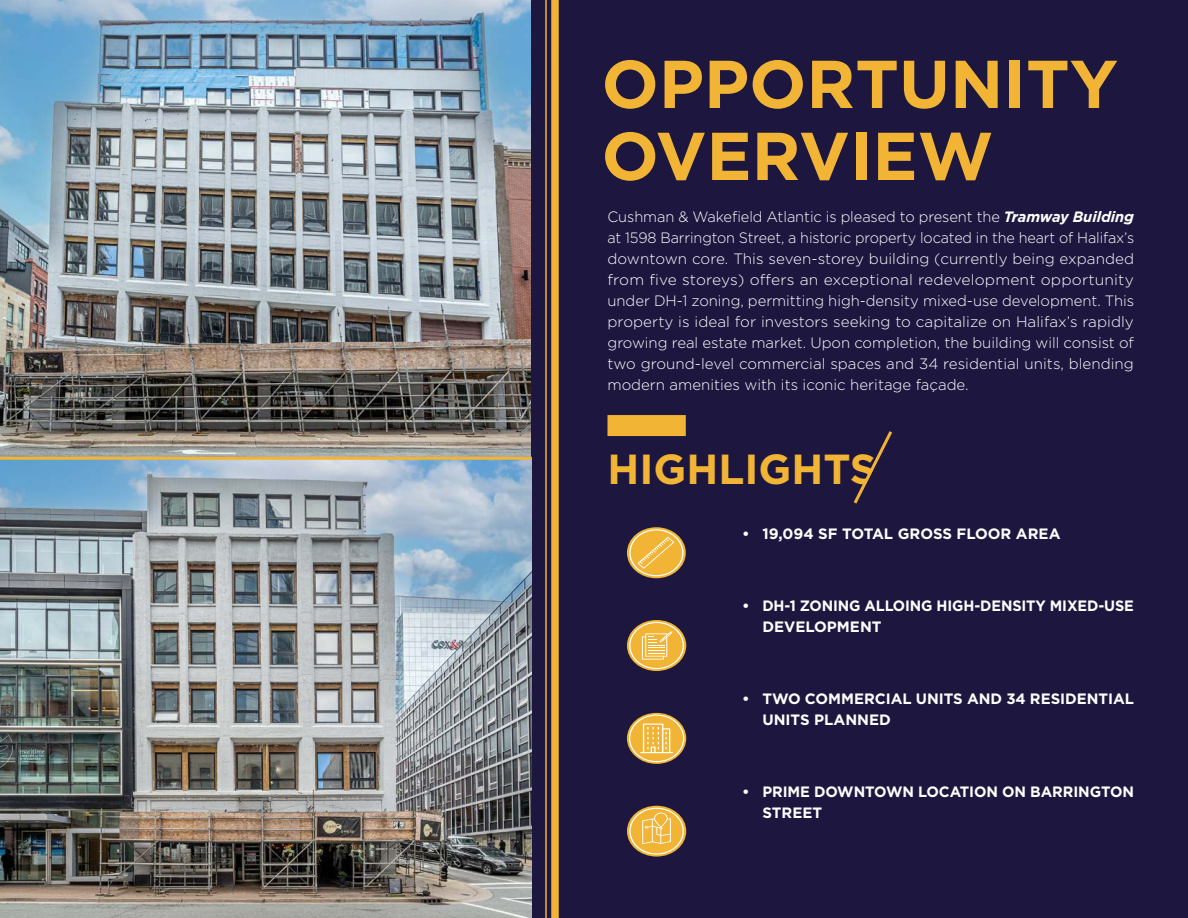
<style>
.page{position:relative;width:1188px;height:918px;background:#fff}
.page>*{position:absolute;margin:0;border:0;box-sizing:border-box;transform-origin:0 0}
.t1{font:700 67.5px/72px "Gotham";color:#f1b434}
.Paragraph_Headline{font:700 42px "Gotham";color:#f1b434}
.Body_Copy_-standard{font:300 15px/21px "Gotham";color:#fff;text-align:justify}
.t2{font:700 15px/21px "Gotham";letter-spacing:-.005em;color:#fff}
.s1{font-weight:700;font-style:italic}
</style>
<div class="page">
<img style="left:0;top:0;width:532px;height:457px">
<div style="left:532px;top:0;width:656px;height:918px;background:#1d1740"></div>
<hr style="left:545px;top:0;width:2px;height:918px;background:#f1b434">
<div style="left:551px;top:0;width:8px;height:918px;background:#f1b434"></div>
<div style="left:608px;top:415px;width:78px;height:21px;background:#f1b434"></div>
<svg style="left:853px;top:431px;width:40px;height:73px"></svg>
<svg style="left:0;top:460px;width:532px;height:106px;background:#94a8b7"></svg>
<img style="left:0;top:566px;width:532px;height:352px">
<hr style="left:0;top:457px;width:532px;height:3px;background:#f1b434">
<svg style="left:627px;top:527px;width:59px;height:51px"></svg>
<svg style="left:629px;top:529px;width:54px;height:47px;background:#d8a94d"></svg>
<svg style="left:627px;top:620px;width:59px;height:51px"></svg>
<svg style="left:629px;top:622px;width:55px;height:47px;background:#d8ac57"></svg>
<svg style="left:627px;top:713px;width:59px;height:51px"></svg>
<svg style="left:629px;top:715px;width:55px;height:47px;background:#d8ac57"></svg>
<svg style="left:627px;top:806px;width:59px;height:51px"></svg>
<svg style="left:629px;top:808px;width:55px;height:47px;background:#d7aa53"></svg>
<p class="t1" style="left:602px;top:48px;width:518px">OPPORTUNITY<br>OVERVIEW</p>
<p class="Body_Copy_-standard" style="left:608px;top:206px;width:528px">Cushman &amp; Wakefield Atlantic is pleased to present the <span class="s1">Tramway Building </span>at 1598 Barrington Street, a historic property located in the heart of Halifax’s downtown core. This seven-storey building (currently being expanded from five storeys) offers an exceptional redevelopment opportunity under DH-1 zoning, permitting high-density mixed-use development. This property is ideal for investors seeking to capitalize on Halifax’s rapidly growing real estate market. Upon completion, the building will consist of two ground-level commercial spaces and 34 residential units, blending modern amenities with its iconic heritage façade.</p>
<p class="Paragraph_Headline" style="left:608px;top:441px;width:271px">HIGHLIGHTS</p>
<p class="t2" style="left:742px;top:523px;width:320px">• 19,094 SF TOTAL GROSS FLOOR AREA</p>
<p class="t2" style="left:762px;top:595px;width:373px;text-indent:-20px">• DH-1 ZONING ALLOING HIGH-DENSITY MIXED-USE<br>DEVELOPMENT</p>
<p class="t2" style="left:762px;top:688px;width:373px;text-indent:-20px">• TWO COMMERCIAL UNITS AND 34 RESIDENTIAL<br>UNITS PLANNED</p>
<p class="t2" style="left:762px;top:781px;width:373px;text-indent:-20px">• PRIME DOWNTOWN LOCATION ON BARRINGTON<br>STREET</p>
</div>
